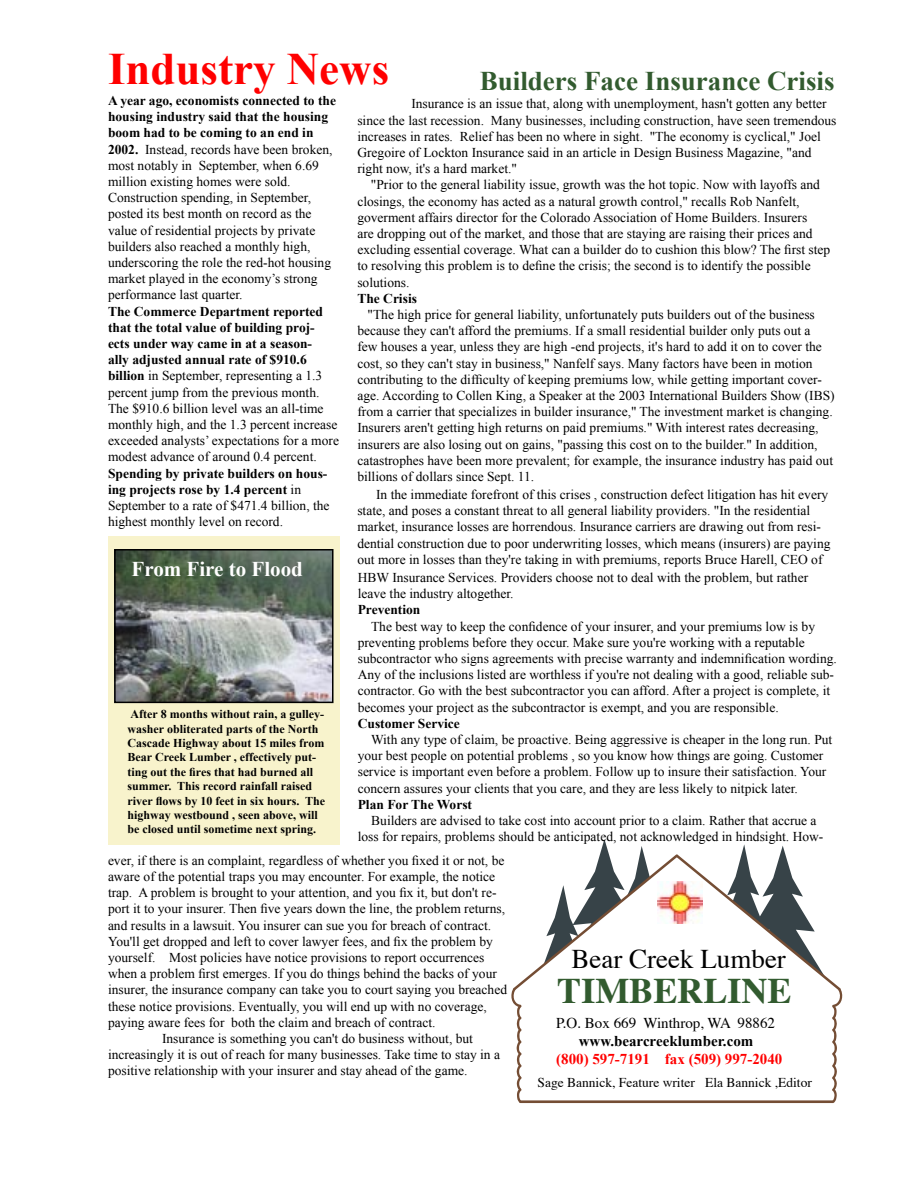
<style>
.page{position:relative;width:918px;height:1188px;background:#fff}
.page>*{position:absolute;margin:0;border:0;box-sizing:border-box;transform-origin:0 0}
.t1{font:700 45px "Times New Roman";color:#f00}
.t2{font:700 36px "Times";color:#325b2f}
.t3{font:700 27px "Times New Roman";color:#325b2f}
.t4{font:27px "Times";color:#000}
.t5{font:700 21px "Times New Roman";color:#fff}
.t6{font:700 15px "Times New Roman";color:#f00}
.t7{font:15px "Times";color:#000}
.t8{font:700 15px "Times New Roman";color:#000}
.t9{font:13.5px/16.2px "Times New Roman";color:#000}
.t10{font:700 13.5px/16.2px "Times New Roman";color:#000}
.t11{font:13.5px "Times";color:#000}
.t12{font:700 12px/14.4px "Times New Roman";color:#000}
.s1{font-weight:400}
.s2{font-weight:700}
</style>
<div class="page">
<svg style="left:511px;top:839px;width:331px;height:264px"></svg>
<img style="left:658px;top:881px;width:44px;height:43px">
<div style="left:108px;top:537px;width:232px;height:308px;background:#f8f3cc"></div>
<img style="left:117px;top:552px;width:214px;height:148px">
<div style="left:114px;top:549px;width:220px;height:154px;border:2px solid #000"></div>
<p class="t1" style="left:108px;top:43px;width:283px">Industry News</p>
<p class="t10" style="left:108px;top:92px;width:230px">A year ago, economists connected to the housing industry said that the housing boom had to be coming to an end in 2002. <span class="s1">Instead, records have been broken, most notably in September, when 6.69 million existing homes were sold.</span></p>
<p class="t9" style="left:108px;top:189px;width:225px">Construction spending, in September, posted its best month on record as the value of residential projects by private builders also reached a monthly high, underscoring the role the red-hot housing market played in the economy’s strong performance last quarter.</p>
<p class="t9" style="left:108px;top:303px;width:233px"><span class="s2">The Commerce Department reported that the total value of building proj&shy;ects under way came in at a season-<br>ally adjusted annual rate of $910.6 billion</span> in September, representing a 1.3 percent jump from the previous month.<br>The $910.6 billion level was an all-time monthly high, and the 1.3 percent increase exceeded analysts’ expectations for a more modest advance of around 0.4 percent.</p>
<p class="t9" style="left:108px;top:465px;width:223px"><span class="s2">Spending by private builders on hous&shy;ing projects rose by 1.4 percent</span> in September to a rate of $471.4 billion, the highest monthly level on record.</p>
<p class="t5" style="left:132px;top:557px;width:173px">From Fire to Flood</p>
<p class="t3" style="left:480px;top:65px;width:356px">Builders Face Insurance Crisis</p>
<p class="t9" style="left:357px;top:96px;width:481px;text-indent:54px">Insurance is an issue that, along with unemployment, hasn't gotten any better since the last recession. Many businesses, including construction, have seen tremendous increases in rates. Relief has been no where in sight. "The economy is cyclical," Joel Gregoire of Lockton Insurance said in an article in Design Business Magazine, "and</p>
<p class="t9" style="left:357px;top:160px;width:161px">right now, it's a hard market."</p>
<p class="t9" style="left:357px;top:177px;width:475px;text-indent:14px">"Prior to the general liability issue, growth was the hot topic. Now with layoffs and closings, the economy has acted as a natural growth control," recalls Rob Nanfelt, goverment affairs director for the Colorado Association of Home Builders. Insurers<br>are dropping out of the market, and those that are staying are raising their prices and excluding essential coverage. What can a builder do to cushion this blow? The first step to resolving this problem is to define the crisis; the second is to identify the possible solutions.</p>
<p class="t10" style="left:357px;top:290px;width:61px">The Crisis</p>
<p class="t9" style="left:357px;top:306px;width:479px;text-indent:10px">"The high price for general liability, unfortunately puts builders out of the business because they can't afford the premiums. If a small residential builder only puts out a<br>few houses a year, unless they are high -end projects, it's hard to add it on to cover the cost, so they can't stay in business," Nanfelf says. Many factors have been in motion contributing to the difficulty of keeping premiums low, while getting important cover&shy;age. According to Collen King, a Speaker at the 2003 International Builders Show (IBS) from a carrier that specializes in builder insurance," The investment market is changing.<br>Insurers aren't getting high returns on paid premiums." With interest rates decreasing, insurers are also losing out on gains, "passing this cost on to the builder." In addition, catastrophes have been more prevalent; for example, the insurance industry has paid out billions of dollars since Sept. 11.</p>
<p class="t9" style="left:357px;top:486px;width:475px;text-indent:19px">In the immediate forefront of this crises , construction defect litigation has hit every state, and poses a constant threat to all general liability providers. "In the residential market, insurance losses are horrendous. Insurance carriers are drawing out from resi&shy;dential construction due to poor underwriting losses, which means (insurers) are paying out more in losses than they're taking in with premiums, reports Bruce Harell, CEO of</p>
<p class="t9" style="left:358px;top:569px;width:452px">HBW Insurance Services. Providers choose not to deal with the problem, but rather leave the industry altogether.</p>
<p class="t10" style="left:358px;top:602px;width:64px">Prevention</p>
<p class="t9" style="left:358px;top:618px;width:481px;text-indent:13px">The best way to keep the confidence of your insurer, and your premiums low is by preventing problems before they occur. Make sure you're working with a reputable subcontractor who signs agreements with precise warranty and indemnification wording.<br>Any of the inclusions listed are worthless if you're not dealing with a good, reliable sub&shy;contractor. Go with the best subcontractor you can afford. After a project is complete, it becomes your project as the subcontractor is exempt, and you are responsible.</p>
<p class="t10" style="left:358px;top:715px;width:104px">Customer Service</p>
<p class="t9" style="left:358px;top:731px;width:476px;text-indent:13px">With any type of claim, be proactive. Being aggressive is cheaper in the long run. Put your best people on potential problems , so you know how things are going. Customer service is important even before a problem. Follow up to insure their satisfaction. Your concern assures your clients that you care, and they are less likely to nitpick later.</p>
<p class="t10" style="left:358px;top:796px;width:116px">Plan For The Worst</p>
<p class="t9" style="left:358px;top:812px;width:467px;text-align:center">Builders are advised to take cost into account prior to a claim. Rather that accrue a loss for repairs, problems should be anticipated, not acknowledged in hindsight. How-</p>
<p class="t9" style="left:108px;top:852px;width:401px">ever, if there is an complaint, regardless of whether you fixed it or not, be aware of the potential traps you may encounter. For example, the notice trap. A problem is brought to your attention, and you fix it, but don't re&shy;port it to your insurer. Then five years down the line, the problem returns, and results in a lawsuit. You insurer can sue you for breach of contract.<br>You'll get dropped and left to cover lawyer fees, and fix the problem by yourself. Most policies have notice provisions to report occurrences when a problem first emerges. If you do things behind the backs of your insurer, the insurance company can take you to court saying you breached these notice provisions. Eventually, you will end up with no coverage, paying aware fees for both the claim and breach of contract.</p>
<p class="t9" style="left:108px;top:1030px;width:394px;text-indent:54px">Insurance is something you can't do business without, but increasingly it is out of reach for many businesses. Take time to stay in a positive relationship with your insurer and stay ahead of the game.</p>
<p class="t12" style="left:128px;top:707px;width:199px">After 8 months without rain, a gulley&shy;washer obliterated parts of the North Cascade Highway about 15 miles from Bear Creek Lumber , effectively put&shy;ting out the fires that had burned all summer. This record rainfall raised river flows by 10 feet in six hours. The highway westbound , seen above, will be closed until sometime next spring.</p>
<p class="t4" style="left:572px;top:942px;width:216px">Bear Creek Lumber</p>
<p class="t2" style="left:557px;top:967px;width:236px">TIMBERLINE</p>
<p class="t7" style="left:556px;top:1013px;width:220px">P.O. Box 669 Winthrop, WA 98862</p>
<p class="t8" style="left:579px;top:1032px;width:176px">www.bearcreeklumber.com</p>
<p class="t6" style="left:556px;top:1050px;width:228px">(800) 597-7191 fax (509) 997-2040</p>
<p class="t11" style="left:538px;top:1074px;width:276px">Sage Bannick, Feature writer Ela Bannick ,Editor</p>
</div>
